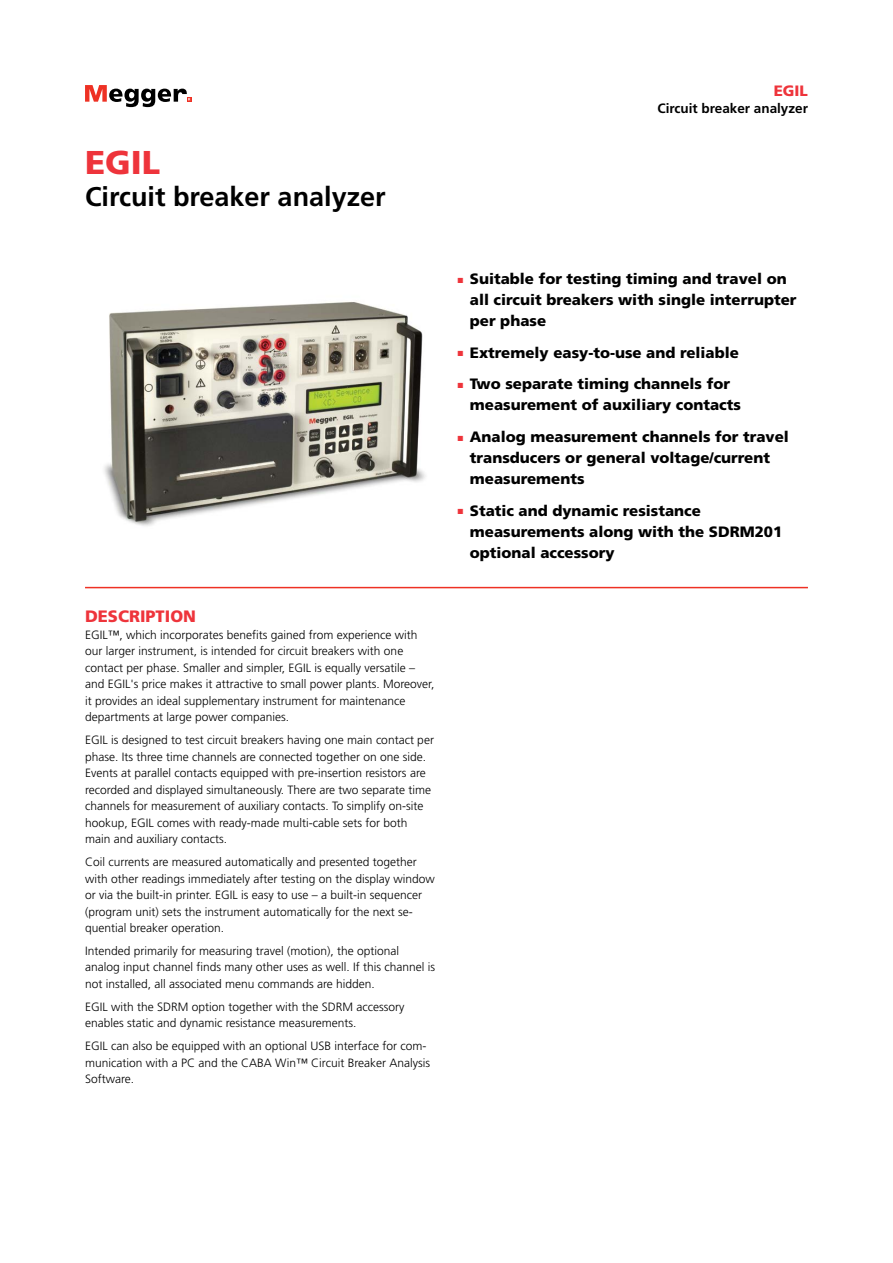
<style>
.page{position:relative;width:893px;height:1263px;background:#fff}
.page>*{position:absolute;margin:0;border:0;box-sizing:border-box;transform-origin:0 0}
.t1{font:900 33px "Frutiger LT Std";color:#ee343b}
.t2{font:700 27px "Frutiger LT Std";color:#000}
.t3{font:900 16.5px "Frutiger LT Std";color:#ee343b}
.t4{font:900 15px/21px "Frutiger LT Std";color:#000}
.t5{font:900 15px "Frutiger LT Std";color:#ee343b}
.t6{font:700 13.5px "Frutiger LT Std";color:#000}
.t7{font:300 12px/16.5px "Frutiger LT Std";color:#000}
.s1{color:#ee343b}
</style>
<div class="page">
<svg style="left:85px;top:85px;width:106px;height:22px"></svg>
<hr style="left:85px;top:587px;width:723px;height:1px;background:#ee3124">
<img style="left:104px;top:302px;width:322px;height:224px">
<h1 class="t1" style="left:85px;top:142px;width:77px">EGIL</h1>
<h2 class="t2" style="left:85px;top:181px;width:302px">Circuit breaker analyzer</h2>
<p class="t5" style="left:774px;top:82px;width:36px">EGIL</p>
<p class="t6" style="left:658px;top:100px;width:152px">Circuit breaker analyzer</p>
<h3 class="t3" style="left:85px;top:606px;width:112px">DESCRIPTION</h3>
<p class="t7" style="left:85px;top:626px;width:351px">EGIL™, which incorporates benefits gained from experience with our larger instrument, is intended for circuit breakers with one contact per phase. Smaller and simpler, EGIL is equally versatile – and EGIL's price makes it attractive to small power plants. Moreover, it provides an ideal supplementary instrument for maintenance departments at large power companies.</p>
<p class="t7" style="left:85px;top:732px;width:350px">EGIL is designed to test circuit breakers having one main contact per phase. Its three time channels are connected together on one side.<br>Events at parallel contacts equipped with pre-insertion resistors are recorded and displayed simultaneously. There are two separate time channels for measurement of auxiliary contacts. To simplify on-site hookup, EGIL comes with ready-made multi-cable sets for both main and auxiliary contacts.</p>
<p class="t7" style="left:85px;top:854px;width:351px">Coil currents are measured automatically and presented together with other readings immediately after testing on the display window or via the built-in printer. EGIL is easy to use – a built-in sequencer (program unit) sets the instrument automatically for the next se&shy;quential breaker operation.</p>
<p class="t7" style="left:85px;top:943px;width:352px">Intended primarily for measuring travel (motion), the optional analog input channel finds many other uses as well. If this channel is not installed, all associated menu commands are hidden.</p>
<p class="t7" style="left:85px;top:998px;width:321px">EGIL with the SDRM option together with the SDRM accessory enables static and dynamic resistance measurements.</p>
<p class="t7" style="left:85px;top:1038px;width:347px">EGIL can also be equipped with an optional USB interface for com&shy;munication with a PC and the CABA Win™ Circuit Breaker Analysis<br>Software.</p>
<p class="t4" style="left:470px;top:268px;width:328px;text-indent:-13px"><span class="s1">▪</span> Suitable for testing timing and travel on all circuit breakers with single interrupter per phase</p>
<p class="t4" style="left:457px;top:342px;width:283px"><span class="s1">▪</span> Extremely easy-to-use and reliable</p>
<p class="t4" style="left:470px;top:374px;width:273px;text-indent:-13px"><span class="s1">▪</span> Two separate timing channels for measurement of auxiliary contacts</p>
<p class="t4" style="left:470px;top:426px;width:320px;text-indent:-13px"><span class="s1">▪</span> Analog measurement channels for travel transducers or general voltage/current measurements</p>
<p class="t4" style="left:470px;top:500px;width:314px;text-indent:-13px"><span class="s1">▪</span> Static and dynamic resistance measurements along with the SDRM201 optional accessory</p>
</div>
